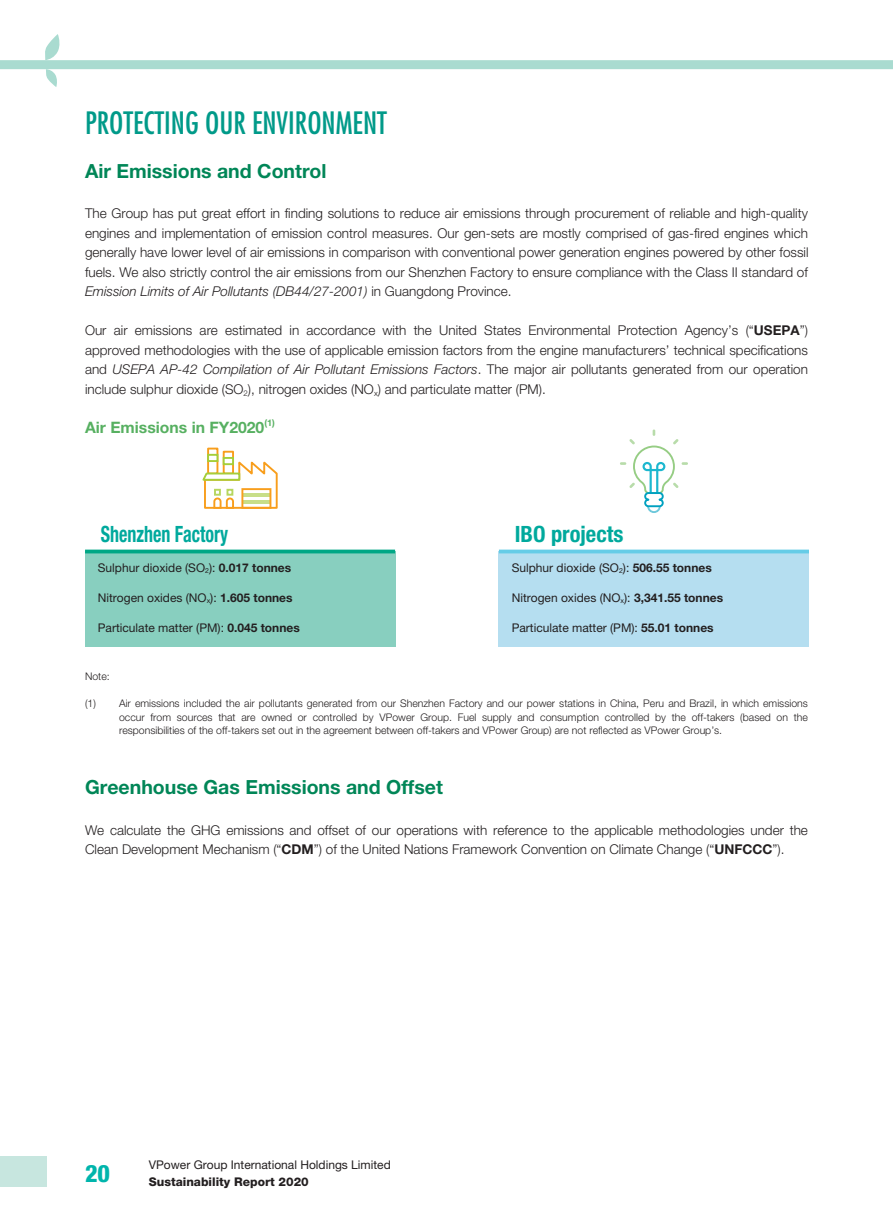
<style>
.page{position:relative;width:893px;height:1212px;background:#fff}
.page>*{position:absolute;margin:0;border:0;box-sizing:border-box;transform-origin:0 0}
.t1{font:condensed 30px "Futura Std";color:#009a89}
.t2{font:800 condensed 24px "Helvetica Neue LT Std";color:#00b5ac}
._00_Body_Text{font:700 condensed 22.5px "Helvetica Neue LT Std";color:#00a99d;scale:.8 1}
._00_Body_Text-2{font:700 condensed 22.5px "Helvetica Neue LT Std";color:#00a99d}
._01_H1{font:700 19.5px "Helvetica Neue LT Std";color:#008657}
._02_H2{font:700 15.75px "Helvetica Neue LT Std";color:#57b061}
._00_Body_Text-3{font:300 13.5px/19.5px "Helvetica Neue LT Std";color:#231f20;text-align:justify}
._00_Body_Text-4{font:12px "Helvetica Neue LT Std";color:#231f20}
.t3{font:800 12px "Helvetica Neue LT Std";color:#231f20}
._06_Notes{font:300 10.5px/13.5px "Helvetica Neue LT Std";color:#231f20;text-align:justify}
._02_H2-2{font:700 9.15px "Helvetica Neue LT Std";color:#57b061}
.s1{font-style:italic}
.s2{font-weight:700}
</style>
<div class="page">
<div style="left:0;top:1156px;width:47px;height:31px;background:#c7e6df"></div>
<svg style="left:45px;top:34px;width:15px;height:26px"></svg>
<svg style="left:45px;top:69px;width:13px;height:18px"></svg>
<div style="left:0;top:60px;width:893px;height:9px;background:#a9dbd0"></div>
<svg style="left:207px;top:448px;width:11px;height:6px"></svg>
<svg style="left:207px;top:454px;width:11px;height:4px"></svg>
<div style="left:223px;top:451px;width:11px;height:23px;background:#fff;border:2px solid #f89e1c"></div>
<div style="left:223px;top:457px;width:11px;height:8px;background:#a6ce39"></div>
<svg style="left:202px;top:458px;width:76px;height:51px"></svg>
<div style="left:241px;top:488px;width:30px;height:21px;border:2px solid #f89e1c"></div>
<div style="left:85px;top:551px;width:310px;height:96px;background:#88cfbf"></div>
<hr style="left:85px;top:550px;width:310px;height:3px;background:#00a785">
<svg style="left:620px;top:429px;width:68px;height:84px"></svg>
<div style="left:499px;top:551px;width:310px;height:96px;background:#b5def0"></div>
<hr style="left:499px;top:550px;width:310px;height:3px;background:#65cce7">
<h1 class="t1" style="left:85px;top:105px;width:303px">PROTECTING OUR ENVIRONMENT</h1>
<p class="_01_H1" style="left:85px;top:159px;width:243px">Air Emissions and Control</p>
<p class="_00_Body_Text-3" style="left:85px;top:203px;width:725px">The Group has put great effort in finding solutions to reduce air emissions through procurement of reliable and high-quality engines and implementation of emission control measures. Our gen-sets are mostly comprised of gas-fired engines which generally have lower level of air emissions in comparison with conventional power generation engines powered by other fossil fuels. We also strictly control the air emissions from our Shenzhen Factory to ensure compliance with the Class II standard of <span class="s1">Emission Limits of Air Pollutants (DB44/27-2001)</span> in Guangdong Province.</p>
<p class="_00_Body_Text-3" style="left:85px;top:320px;width:724px">Our air emissions are estimated in accordance with the United States Environmental Protection Agency’s (“<span class="s2">USEPA</span>”) approved methodologies with the use of applicable emission factors from the engine manufacturers’ technical specifications and <span class="s1">USEPA AP-42 Compilation of Air Pollutant Emissions Factors</span>. The major air pollutants generated from our operation include sulphur dioxide (SO<sub>2</sub>), nitrogen oxides (NO<sub>x</sub>) and particulate matter (PM).</p>
<p class="_02_H2" style="left:85px;top:417px;width:181px">Air Emissions in FY2020</p>
<p class="_02_H2-2" style="left:264px;top:417px;width:12px">(1)</p>
<p class="_00_Body_Text" style="left:101px;top:521px;width:161px">Shenzhen Factory</p>
<p class="_00_Body_Text-4" style="left:98px;top:560px;width:195px">Sulphur dioxide (SO<sub>2</sub>): <span class="s2">0.017 tonnes</span></p>
<p class="_00_Body_Text-4" style="left:98px;top:590px;width:196px">Nitrogen oxides (NO<sub>x</sub>): <span class="s2">1.605 tonnes</span></p>
<p class="_00_Body_Text-4" style="left:98px;top:620px;width:204px">Particulate matter (PM): <span class="s2">0.045 tonnes</span></p>
<p class="_00_Body_Text-2" style="left:515px;top:521px;width:110px">IBO projects</p>
<p class="_00_Body_Text-4" style="left:512px;top:560px;width:202px">Sulphur dioxide (SO<sub>2</sub>): <span class="s2">506.55 tonnes</span></p>
<p class="_00_Body_Text-4" style="left:512px;top:590px;width:213px">Nitrogen oxides (NO<sub>x</sub>): <span class="s2">3,341.55 tonnes</span></p>
<p class="_00_Body_Text-4" style="left:512px;top:620px;width:204px">Particulate matter (PM): <span class="s2">55.01 tonnes</span></p>
<p class="_06_Notes" style="left:85px;top:670px;width:26px">Note:</p>
<p class="_06_Notes" style="left:119px;top:697px;width:690px;text-indent:-34px">(1) Air emissions included the air pollutants generated from our Shenzhen Factory and our power stations in China, Peru and Brazil, in which emissions occur from sources that are owned or controlled by VPower Group. Fuel supply and consumption controlled by the off-takers (based on the responsibilities of the off-takers set out in the agreement between off-takers and VPower Group) are not reflected as VPower Group’s.</p>
<p class="_01_H1" style="left:85px;top:775px;width:359px">Greenhouse Gas Emissions and Offset</p>
<p class="_00_Body_Text-3" style="left:85px;top:820px;width:724px">We calculate the GHG emissions and offset of our operations with reference to the applicable methodologies under the<br>Clean Development Mechanism (“<span class="s2">CDM</span>”) of the United Nations Framework Convention on Climate Change (“<span class="s2">UNFCCC</span>”).</p>
<h2 class="t2" style="left:85px;top:1158px;width:26px">20</h2>
<p class="_00_Body_Text-4" style="left:149px;top:1158px;width:244px">VPower Group International Holdings Limited</p>
<p class="t3" style="left:149px;top:1174px;width:162px">Sustainability Report 2020</p>
</div>
